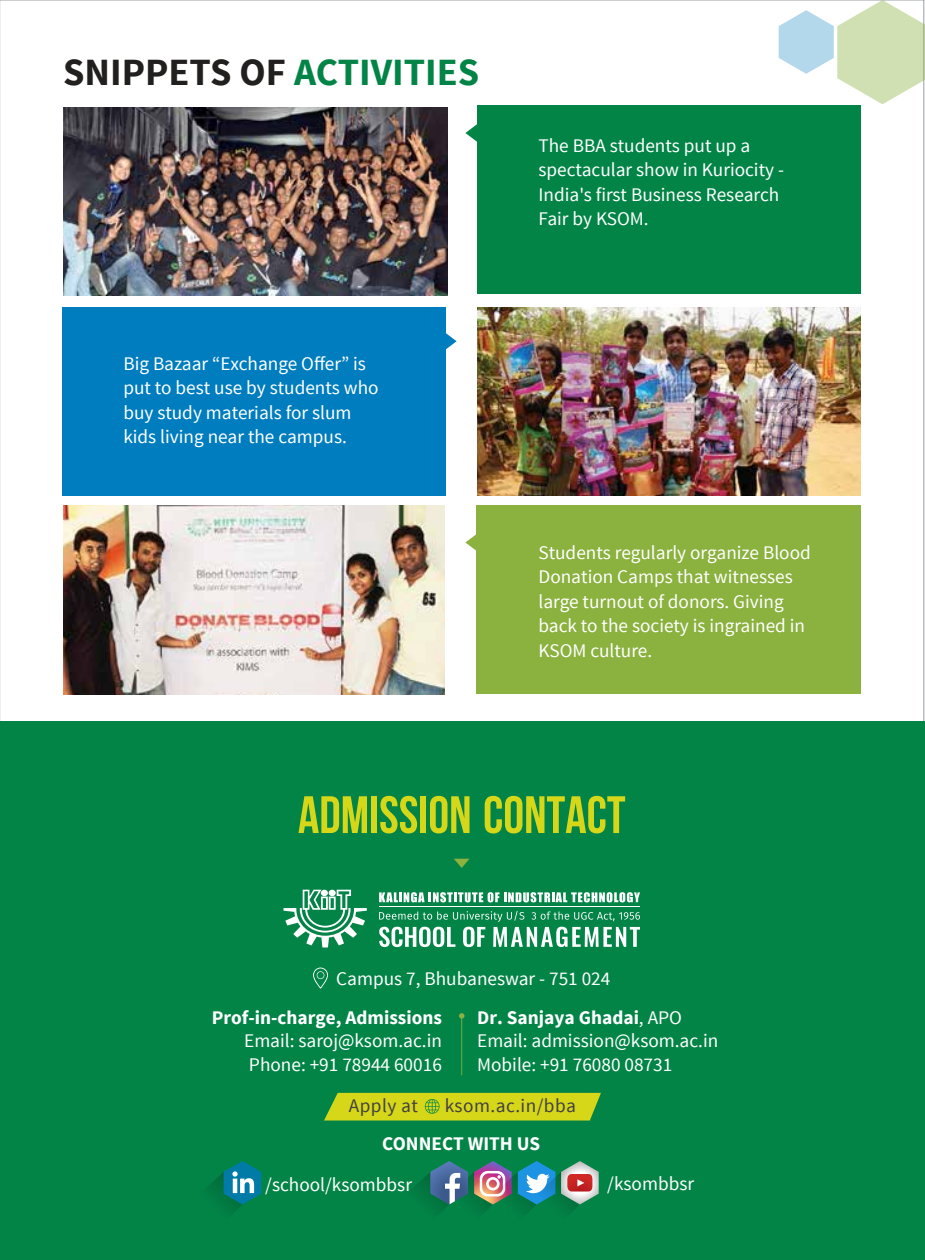
<style>
.page{position:relative;width:925px;height:1260px;background:#fff}
.page>*{position:absolute;margin:0;border:0;box-sizing:border-box;transform-origin:0 0}
.t1{font:700 52.5px "Bebas Neue";color:#d6d719}
.t2{font:700 38.5px "Source Sans Pro";color:#221f1f}
.t3{font:19.25px/24.5px "Source Sans Pro";color:#fff}
.t4{font:700 19.25px "Source Sans Pro";color:#fff}
.t5{font:19.25px "Source Sans Pro";letter-spacing:.025em;color:#414042}
.s1{color:#038447}
.s2{font-weight:700}
</style>
<div class="page">
<div style="left:0;top:721px;width:925px;height:539px;background:#038447"></div>
<div style="left:477px;top:105px;width:384px;height:188px;background:#038447"></div>
<div style="left:63px;top:307px;width:383px;height:188px;background:#007dbe"></div>
<div style="left:477px;top:506px;width:384px;height:188px;background:#8bb13f"></div>
<img style="left:63px;top:506px;width:382px;height:188px">
<img style="left:63px;top:107px;width:384px;height:188px">
<img style="left:477px;top:307px;width:384px;height:188px">
<svg style="left:446px;top:333px;width:11px;height:17px"></svg>
<svg style="left:465px;top:124px;width:12px;height:18px"></svg>
<svg style="left:465px;top:533px;width:12px;height:19px"></svg>
<svg style="left:415px;top:1161px;width:184px;height:51px"></svg>
<svg style="left:208px;top:1161px;width:53px;height:51px"></svg>
<svg style="left:459px;top:1013px;width:5px;height:6px"></svg>
<svg style="left:379px;top:892px;width:261px;height:10px"></svg>
<hr style="left:379px;top:906px;width:261px;height:1px;background:#fff">
<svg style="left:379px;top:911px;width:261px;height:36px"></svg>
<svg style="left:283px;top:890px;width:84px;height:58px"></svg>
<svg style="left:313px;top:968px;width:15px;height:21px"></svg>
<svg style="left:454px;top:859px;width:15px;height:9px"></svg>
<svg style="left:779px;top:0;width:146px;height:104px"></svg>
<svg style="left:324px;top:1093px;width:277px;height:28px;background:#c7d11c"></svg>
<h2 class="t2" style="left:63px;top:48px;width:417px">SNIPPETS OF <span class="s1">ACTIVITIES</span></h2>
<p class="t3" style="left:123px;top:351px;width:257px">Big Bazaar “Exchange Offer” is put to best use by students who buy study materials for slum kids living near the campus.</p>
<p class="t3" style="left:538px;top:134px;width:247px">The BBA students put up a spectacular show in Kuriocity -<br>India's first Business Research<br>Fair by KSOM.</p>
<p class="t3" style="left:538px;top:541px;width:274px">Students regularly organize Blood<br>Donation Camps that witnesses large turnout of donors. Giving back to the society is ingrained in<br>KSOM culture.</p>
<h1 class="t1" style="left:298px;top:786px;width:329px">ADMISSION CONTACT</h1>
<p class="t3" style="left:336px;top:967px;width:276px">Campus 7, Bhubaneswar - 751 024</p>
<p class="t4" style="left:212px;top:1006px;width:232px">Prof-in-charge, Admissions</p>
<p class="t3" style="left:244px;top:1030px;width:199px;line-height:23.1px">Email: saroj@ksom.ac.in<br>Phone: +91 78944 60016</p>
<p class="t3" style="left:477px;top:1007px;width:243px;line-height:23.1px"><span class="s2">Dr. Sanjaya Ghadai</span>, APO<br>Email: admission@ksom.ac.in<br>Mobile: +91 76080 08731</p>
<p class="t5" style="left:349px;top:1093px;width:71px">Apply at</p>
<p class="t5" style="left:445px;top:1093px;width:133px">ksom.ac.in/bba</p>
<p class="t4" style="left:382px;top:1131px;width:159px">CONNECT WITH US</p>
<p class="t3" style="left:265px;top:1173px;width:148px">/school/ksombbsr</p>
<p class="t3" style="left:607px;top:1171px;width:88px">/ksombbsr</p>
</div>
